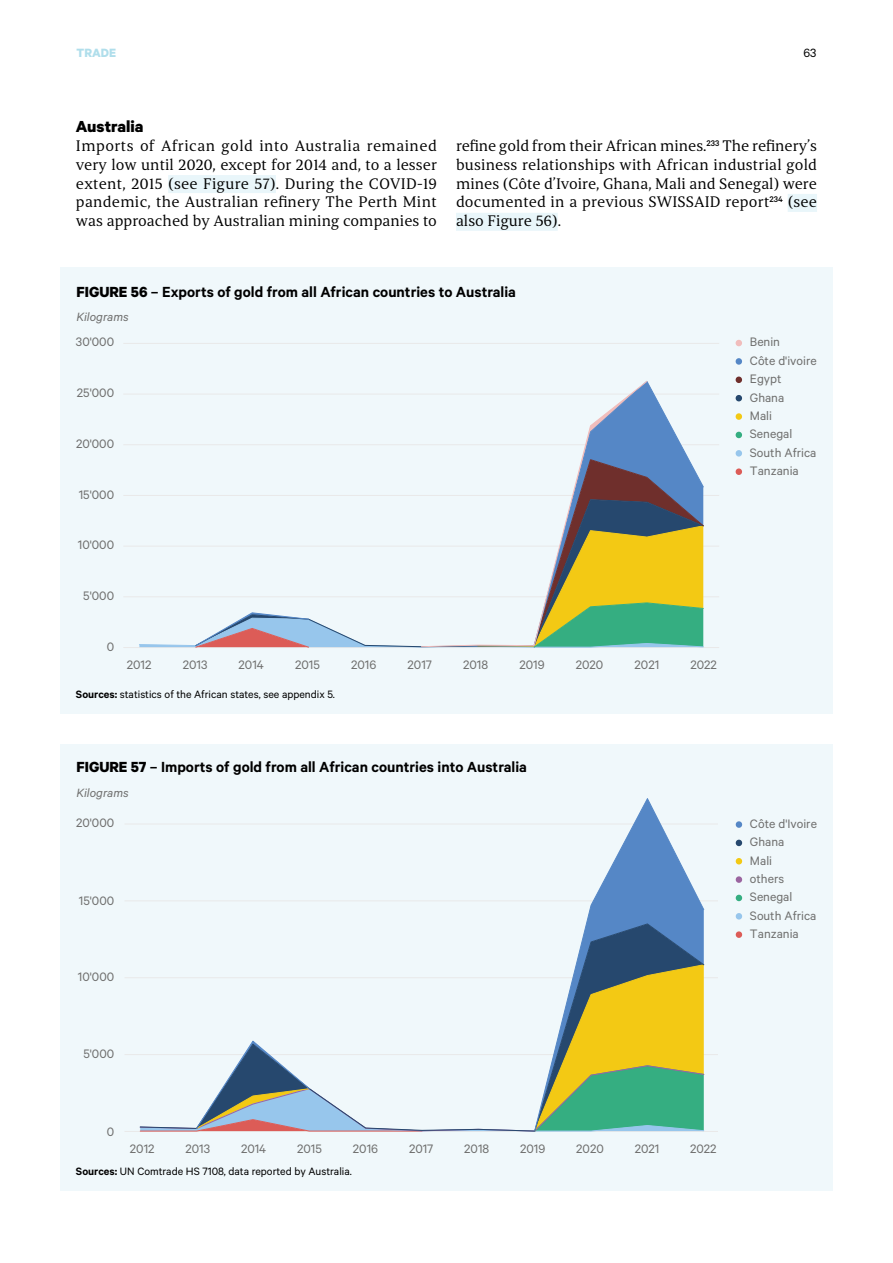
<style>
.page{position:relative;width:893px;height:1263px;background:#fff}
.page>*{position:absolute;margin:0;border:0;box-sizing:border-box;transform-origin:0 0}
.t1{font:700 18px "Calibre";color:#000}
.t2{font:600 16.5px "Calibre";color:#000}
.t3{font:15.75px/18.9px "Torrent";color:#000;text-align:justify}
.t4{font:13.8px/18.5px "Calibre";color:#6f6f6e}
.t5{font:italic 13.5px "Calibre";color:#6f6f6e}
.t6{font:700 13.5px "Calibre";color:#b0deeb}
.t7{font:13.5px "Calibre";color:#000}
.t8{font:12px "Calibre";color:#000}
.s1{font-weight:700}
.s2{font-weight:600}
</style>
<div class="page">
<div style="left:60px;top:267px;width:773px;height:446px;background:#f0f8fb"></div>
<svg style="left:736px;top:340px;width:6px;height:6px"></svg>
<svg style="left:736px;top:358px;width:6px;height:7px"></svg>
<svg style="left:736px;top:377px;width:6px;height:6px"></svg>
<svg style="left:736px;top:395px;width:6px;height:6px"></svg>
<svg style="left:736px;top:413px;width:6px;height:7px"></svg>
<svg style="left:736px;top:432px;width:6px;height:6px"></svg>
<svg style="left:736px;top:450px;width:6px;height:7px"></svg>
<svg style="left:736px;top:468px;width:6px;height:7px"></svg>
<hr style="left:123px;top:647px;width:596px;height:1px;background:#e9e9e9">
<hr style="left:123px;top:596px;width:596px;height:1px;background:#e9e9e9">
<hr style="left:123px;top:546px;width:596px;height:1px;background:#e9e9e9">
<hr style="left:123px;top:495px;width:596px;height:1px;background:#e9e9e9">
<hr style="left:123px;top:444px;width:596px;height:1px;background:#e9e9e9">
<hr style="left:123px;top:394px;width:596px;height:1px;background:#e9e9e9">
<hr style="left:123px;top:343px;width:596px;height:1px;background:#e9e9e9">
<svg style="left:139px;top:644px;width:565px;height:4px"></svg>
<svg style="left:195px;top:382px;width:509px;height:264px"></svg>
<svg style="left:421px;top:381px;width:227px;height:266px"></svg>
<div style="left:60px;top:744px;width:773px;height:447px;background:#f0f8fb"></div>
<svg style="left:736px;top:821px;width:6px;height:7px"></svg>
<svg style="left:736px;top:840px;width:6px;height:6px"></svg>
<svg style="left:736px;top:858px;width:6px;height:6px"></svg>
<svg style="left:736px;top:876px;width:6px;height:7px"></svg>
<svg style="left:736px;top:895px;width:6px;height:6px"></svg>
<svg style="left:736px;top:913px;width:6px;height:6px"></svg>
<svg style="left:736px;top:931px;width:6px;height:7px"></svg>
<hr style="left:124px;top:1131px;width:594px;height:1px;background:#e9e9e9">
<hr style="left:124px;top:1054px;width:594px;height:1px;background:#e9e9e9">
<hr style="left:124px;top:977px;width:594px;height:1px;background:#e9e9e9">
<hr style="left:124px;top:900px;width:594px;height:1px;background:#e9e9e9">
<hr style="left:124px;top:824px;width:594px;height:1px;background:#e9e9e9">
<svg style="left:196px;top:798px;width:509px;height:334px"></svg>
<div style="left:788px;top:194px;width:29px;height:18px;background:#e9f6fa"></div>
<div style="left:456px;top:213px;width:102px;height:18px;background:#e9f6fa"></div>
<div style="left:168px;top:175px;width:108px;height:18px;background:#e9f6fa"></div>
<p class="t6" style="left:77px;top:44px;width:17px">Trade</p>
<p class="t7" style="left:803px;top:44px;width:15px">63</p>
<p class="t1" style="left:76px;top:115px;width:69px">Australia</p>
<p class="t3" style="left:76px;top:136px;width:363px">Imports of African gold into Australia remained very low until 2020, except for 2014 and, to a lesser extent, 2015 (see Figure 57). During the COVID-19 pandemic, the Australian refinery The Perth Mint was approached by Australian mining companies to</p>
<p class="t3" style="left:456px;top:136px;width:363px">refine gold from their African mines.<sup>233</sup> The refinery’s business relationships with African industrial gold mines (Côte d’Ivoire, Ghana, Mali and Senegal) were documented in a previous SWISSAID report<sup>234</sup> (see also Figure 56).</p>
<p class="t2" style="left:77px;top:282px;width:441px"><span class="s1">FIGURE 56</span> – Exports of gold from all African countries to Australia</p>
<p class="t5" style="left:77px;top:309px;width:54px">Kilograms</p>
<p class="t4" style="left:76px;top:332px;width:40px">30'000</p>
<p class="t4" style="left:77px;top:383px;width:39px">25'000</p>
<p class="t4" style="left:76px;top:434px;width:40px">20'000</p>
<p class="t4" style="left:79px;top:485px;width:37px">15'000</p>
<p class="t4" style="left:78px;top:535px;width:38px">10'000</p>
<p class="t4" style="left:83px;top:586px;width:32px">5'000</p>
<p class="t4" style="left:107px;top:637px;width:9px">0</p>
<p class="t4" style="left:127px;top:655px;width:26px">2012</p>
<p class="t4" style="left:183px;top:655px;width:26px">2013</p>
<p class="t4" style="left:239px;top:655px;width:27px">2014</p>
<p class="t4" style="left:295px;top:655px;width:26px">2015</p>
<p class="t4" style="left:351px;top:655px;width:27px">2016</p>
<p class="t4" style="left:408px;top:655px;width:26px">2017</p>
<p class="t4" style="left:463px;top:655px;width:27px">2018</p>
<p class="t4" style="left:519px;top:655px;width:27px">2019</p>
<p class="t4" style="left:576px;top:655px;width:29px">2020</p>
<p class="t4" style="left:635px;top:655px;width:26px">2021</p>
<p class="t4" style="left:690px;top:655px;width:28px">2022</p>
<p class="t8" style="left:76px;top:687px;width:260px"><span class="s2">Sources:</span> statistics of the African states, see appendix 5.</p>
<p class="t2" style="left:77px;top:757px;width:452px"><span class="s1">FIGURE 57</span> – Imports of gold from all African countries into Australia</p>
<p class="t5" style="left:77px;top:785px;width:54px">Kilograms</p>
<p class="t4" style="left:76px;top:813px;width:40px">20'000</p>
<p class="t4" style="left:79px;top:891px;width:37px">15'000</p>
<p class="t4" style="left:78px;top:967px;width:38px">10'000</p>
<p class="t4" style="left:83px;top:1044px;width:32px">5'000</p>
<p class="t4" style="left:107px;top:1122px;width:9px">0</p>
<p class="t4" style="left:130px;top:1139px;width:26px">2012</p>
<p class="t4" style="left:185px;top:1139px;width:26px">2013</p>
<p class="t4" style="left:241px;top:1139px;width:27px">2014</p>
<p class="t4" style="left:297px;top:1139px;width:26px">2015</p>
<p class="t4" style="left:353px;top:1139px;width:27px">2016</p>
<p class="t4" style="left:409px;top:1139px;width:26px">2017</p>
<p class="t4" style="left:464px;top:1139px;width:27px">2018</p>
<p class="t4" style="left:520px;top:1139px;width:27px">2019</p>
<p class="t4" style="left:576px;top:1139px;width:29px">2020</p>
<p class="t4" style="left:635px;top:1139px;width:26px">2021</p>
<p class="t4" style="left:690px;top:1139px;width:28px">2022</p>
<p class="t8" style="left:76px;top:1164px;width:277px"><span class="s2">Sources:</span> UN Comtrade HS 7108, data reported by Australia.</p>
<p class="t4" style="left:750px;top:332px;width:68px">Benin<br>Côte d'ivoire<br>Egypt<br>Ghana<br>Mali<br>Senegal<br>South Africa<br>Tanzania</p>
<p class="t4" style="left:750px;top:814px;width:69px">Côte d'Ivoire<br>Ghana<br>Mali<br>others<br>Senegal<br>South Africa<br>Tanzania</p>
</div>
